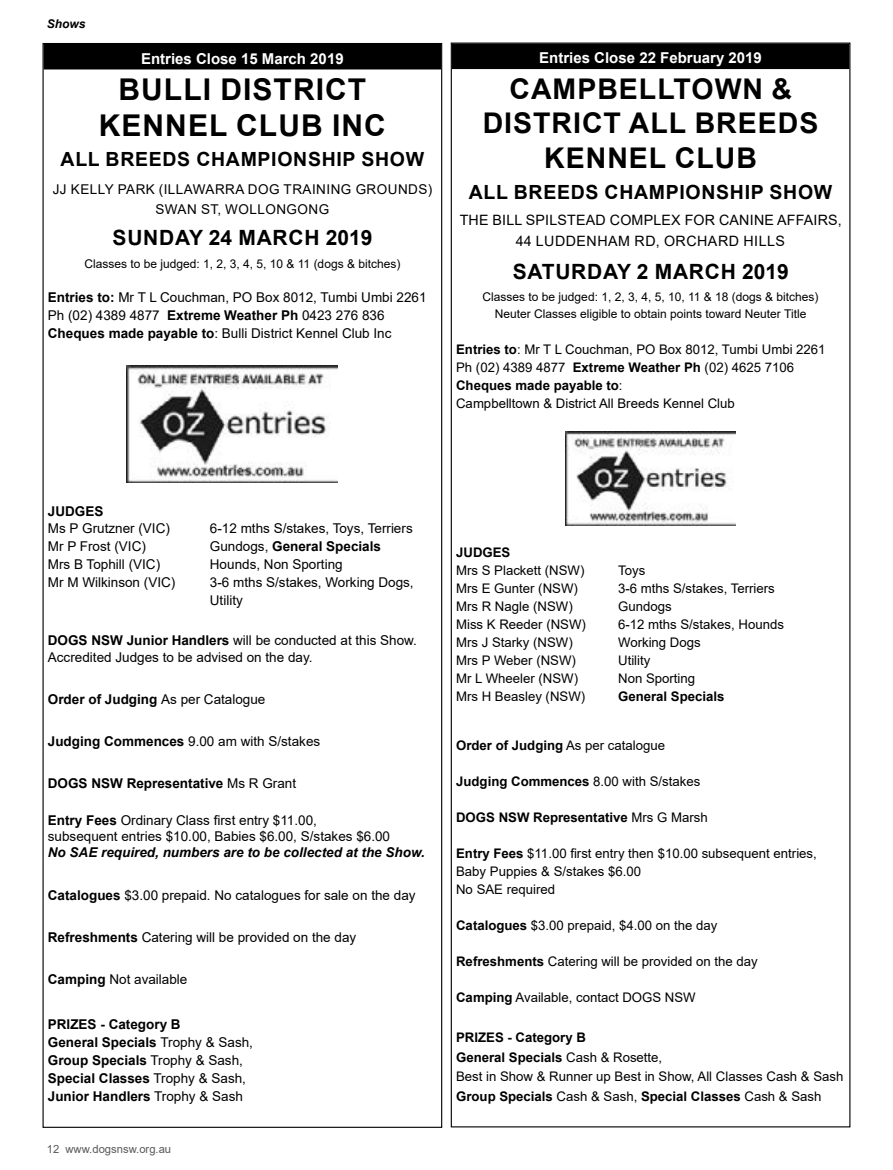
<style>
.page{position:relative;width:893px;height:1170px;background:#fff}
.page>*{position:absolute;margin:0;border:0;box-sizing:border-box;transform-origin:0 0}
.t1{font:700 30px/36px "Arial";letter-spacing:.035em;color:#000;text-align:center}
.t2{font:700 28.5px/34.2px "Arial";letter-spacing:.035em;color:#000;text-align:center}
.t3{font:700 21px "Arial";letter-spacing:.035em;color:#000}
.t4{font:700 19.5px "Arial";letter-spacing:.035em;color:#000}
.t5{font:700 15px "Arial";color:#fff}
.t6{font:14.25px/21px "Arial";letter-spacing:.015em;color:#000;text-align:center}
.t7{font:13.5px/18px "Arial";color:#000}
.t8{font:700 13.5px/18px "Arial";color:#000}
.t9{font:13.5px/19.5px "Arial";letter-spacing:.035em;color:#000;text-align:center}
.t10{font:italic 700 13.5px "Arial";color:#000}
.t11{font:13.2px/18px "Arial";color:#000}
.t12{font:700 13.2px "Arial";color:#000}
.t13{font:12px/16.5px "Arial";color:#000;text-align:center}
.t14{font:italic 700 12px "Arial";color:#000}
.t15{font:11.25px "Arial";color:#58595b}
.s1{font-weight:700}
.s2{font-weight:400}
</style>
<div class="page">
<div style="left:44px;top:44px;width:397px;height:25px;background:#000"></div>
<img style="left:126px;top:366px;width:211px;height:117px">
<div style="left:452px;top:44px;width:397px;height:25px;background:#000"></div>
<img style="left:566px;top:431px;width:170px;height:94px">
<p class="t14" style="left:47px;top:16px;width:40px">Shows</p>
<p class="t5" style="left:141px;top:48px;width:204px">Entries Close 15 March 2019</p>
<h1 class="t1" style="left:99px;top:71px;width:289px">BULLI DISTRICT<br>KENNEL CLUB INC</h1>
<h3 class="t4" style="left:61px;top:145px;width:365px">ALL BREEDS CHAMPIONSHIP SHOW</h3>
<p class="t9" style="left:53px;top:179px;width:381px">JJ KELLY PARK (ILLAWARRA DOG TRAINING GROUNDS)<br>SWAN ST, WOLLONGONG</p>
<h3 class="t3" style="left:113px;top:223px;width:261px">SUNDAY 24 MARCH 2019</h3>
<p class="t13" style="left:84px;top:255px;width:317px">Classes to be judged: 1, 2, 3, 4, 5, 10 &amp; 11 (dogs &amp; bitches)</p>
<p class="t7" style="left:48px;top:288px;width:380px"><span class="s1">Entries to:</span> Mr T L Couchman, PO Box 8012, Tumbi Umbi 2261<br>Ph (02) 4389 4877 <span class="s1">Extreme Weather Ph</span> 0423 276 836<br><span class="s1">Cheques made payable to</span>: Bulli District Kennel Club Inc</p>
<p class="t5" style="left:539px;top:47px;width:224px">Entries Close 22 February 2019</p>
<h2 class="t2" style="left:483px;top:72px;width:337px">CAMPBELLTOWN &amp;<br>DISTRICT ALL BREEDS<br>KENNEL CLUB</h2>
<h3 class="t4" style="left:469px;top:178px;width:365px">ALL BREEDS CHAMPIONSHIP SHOW</h3>
<p class="t6" style="left:460px;top:209px;width:384px">THE BILL SPILSTEAD COMPLEX FOR CANINE AFFAIRS,<br>44 LUDDENHAM RD, ORCHARD HILLS</p>
<h3 class="t3" style="left:513px;top:256px;width:278px">SATURDAY 2 MARCH 2019</h3>
<p class="t13" style="left:483px;top:288px;width:337px">Classes to be judged: 1, 2, 3, 4, 5, 10, 11 &amp; 18 (dogs &amp; bitches)<br>Neuter Classes eligible to obtain points toward Neuter Title</p>
<p class="t11" style="left:456px;top:340px;width:371px"><span class="s1">Entries to</span>: Mr T L Couchman, PO Box 8012, Tumbi Umbi 2261<br>Ph (02) 4389 4877 <span class="s1">Extreme Weather Ph</span> (02) 4625 7106<br><span class="s1">Cheques made payable to</span>:<br>Campbelltown &amp; District All Breeds Kennel Club</p>
<p class="t8" style="left:48px;top:502px;width:57px">JUDGES</p>
<p class="t7" style="left:48px;top:519px;width:124px">Ms P Grutzner (VIC)</p>
<p class="t7" style="left:210px;top:519px;width:204px">6-12 mths S/stakes, Toys, Terriers</p>
<p class="t7" style="left:48px;top:537px;width:100px">Mr P Frost (VIC)</p>
<p class="t8" style="left:210px;top:537px;width:173px"><span class="s2">Gundogs,</span> General Specials</p>
<p class="t7" style="left:48px;top:555px;width:114px">Mrs B Tophill (VIC)</p>
<p class="t7" style="left:210px;top:555px;width:134px">Hounds, Non Sporting</p>
<p class="t7" style="left:48px;top:573px;width:129px">Mr M Wilkinson (VIC)</p>
<p class="t7" style="left:210px;top:573px;width:205px">3-6 mths S/stakes, Working Dogs,<br>Utility</p>
<p class="t7" style="left:48px;top:632px;width:371px;line-height:16.5px"><span class="s1">DOGS NSW Junior Handlers</span> will be conducted at this Show.<br>Accredited Judges to be advised on the day.</p>
<p class="t8" style="left:48px;top:690px;width:219px">Order of Judging <span class="s2">As per Catalogue</span></p>
<p class="t7" style="left:48px;top:732px;width:274px"><span class="s1">Judging Commences</span> 9.00 am with S/stakes</p>
<p class="t8" style="left:48px;top:774px;width:250px">DOGS NSW Representative <span class="s2">Ms R Grant</span></p>
<p class="t7" style="left:48px;top:812px;width:344px;line-height:16.2px"><span class="s1">Entry Fees</span> Ordinary Class first entry $11.00, subsequent entries $10.00, Babies $6.00, S/stakes $6.00</p>
<p class="t10" style="left:48px;top:843px;width:378px">No SAE required, numbers are to be collected at the Show.</p>
<p class="t7" style="left:48px;top:885px;width:369px"><span class="s1">Catalogues</span> $3.00 prepaid. No catalogues for sale on the day</p>
<p class="t7" style="left:48px;top:927px;width:310px"><span class="s1">Refreshments</span> Catering will be provided on the day</p>
<p class="t7" style="left:48px;top:969px;width:141px"><span class="s1">Camping</span> Not available</p>
<p class="t8" style="left:48px;top:1014px;width:207px">PRIZES - Category B<br>General Specials <span class="s2">Trophy &amp; Sash,<br></span>Group Specials <span class="s2">Trophy &amp; Sash,<br></span>Special Classes <span class="s2">Trophy &amp; Sash,<br></span>Junior Handlers <span class="s2">Trophy &amp; Sash</span></p>
<p class="t15" style="left:47px;top:1140px;width:126px">12 www.dogsnsw.org.au</p>
<p class="t12" style="left:456px;top:543px;width:56px">JUDGES</p>
<p class="t11" style="left:456px;top:561px;width:130px">Mrs S Plackett (NSW)</p>
<p class="t11" style="left:618px;top:561px;width:29px">Toys</p>
<p class="t11" style="left:456px;top:579px;width:123px">Mrs E Gunter (NSW)</p>
<p class="t11" style="left:618px;top:579px;width:158px">3-6 mths S/stakes, Terriers</p>
<p class="t11" style="left:456px;top:597px;width:118px">Mrs R Nagle (NSW)</p>
<p class="t11" style="left:618px;top:597px;width:55px">Gundogs</p>
<p class="t11" style="left:456px;top:615px;width:131px">Miss K Reeder (NSW)</p>
<p class="t11" style="left:618px;top:615px;width:167px">6-12 mths S/stakes, Hounds</p>
<p class="t11" style="left:456px;top:633px;width:118px">Mrs J Starky (NSW)</p>
<p class="t11" style="left:618px;top:633px;width:84px">Working Dogs</p>
<p class="t11" style="left:456px;top:651px;width:121px">Mrs P Weber (NSW)</p>
<p class="t11" style="left:618px;top:651px;width:34px">Utility</p>
<p class="t11" style="left:456px;top:669px;width:123px">Mr L Wheeler (NSW)</p>
<p class="t11" style="left:618px;top:669px;width:79px">Non Sporting</p>
<p class="t11" style="left:456px;top:687px;width:131px">Mrs H Beasley (NSW)</p>
<p class="t12" style="left:618px;top:687px;width:108px">General Specials</p>
<p class="t12" style="left:456px;top:736px;width:211px">Order of Judging <span class="s2">As per catalogue</span></p>
<p class="t12" style="left:456px;top:772px;width:246px">Judging Commences <span class="s2">8.00 with S/stakes</span></p>
<p class="t12" style="left:456px;top:808px;width:253px">DOGS NSW Representative <span class="s2">Mrs G Marsh</span></p>
<p class="t11" style="left:456px;top:844px;width:362px"><span class="s1">Entry Fees</span> $11.00 first entry then $10.00 subsequent entries,<br>Baby Puppies &amp; S/stakes $6.00<br>No SAE required</p>
<p class="t11" style="left:456px;top:916px;width:263px"><span class="s1">Catalogues</span> $3.00 prepaid, $4.00 on the day</p>
<p class="t11" style="left:456px;top:952px;width:303px"><span class="s1">Refreshments</span> Catering will be provided on the day</p>
<p class="t11" style="left:456px;top:988px;width:241px"><span class="s1">Camping</span> Available, contact DOGS NSW</p>
<p class="t11" style="left:456px;top:1027px;width:389px;line-height:19.5px"><span class="s1">PRIZES - Category B<br>General Specials</span> Cash &amp; Rosette,<br>Best in Show &amp; Runner up Best in Show, All Classes Cash &amp; Sash <span class="s1">Group Specials</span> Cash &amp; Sash, <span class="s1">Special Classes</span> Cash &amp; Sash</p>
</div>
